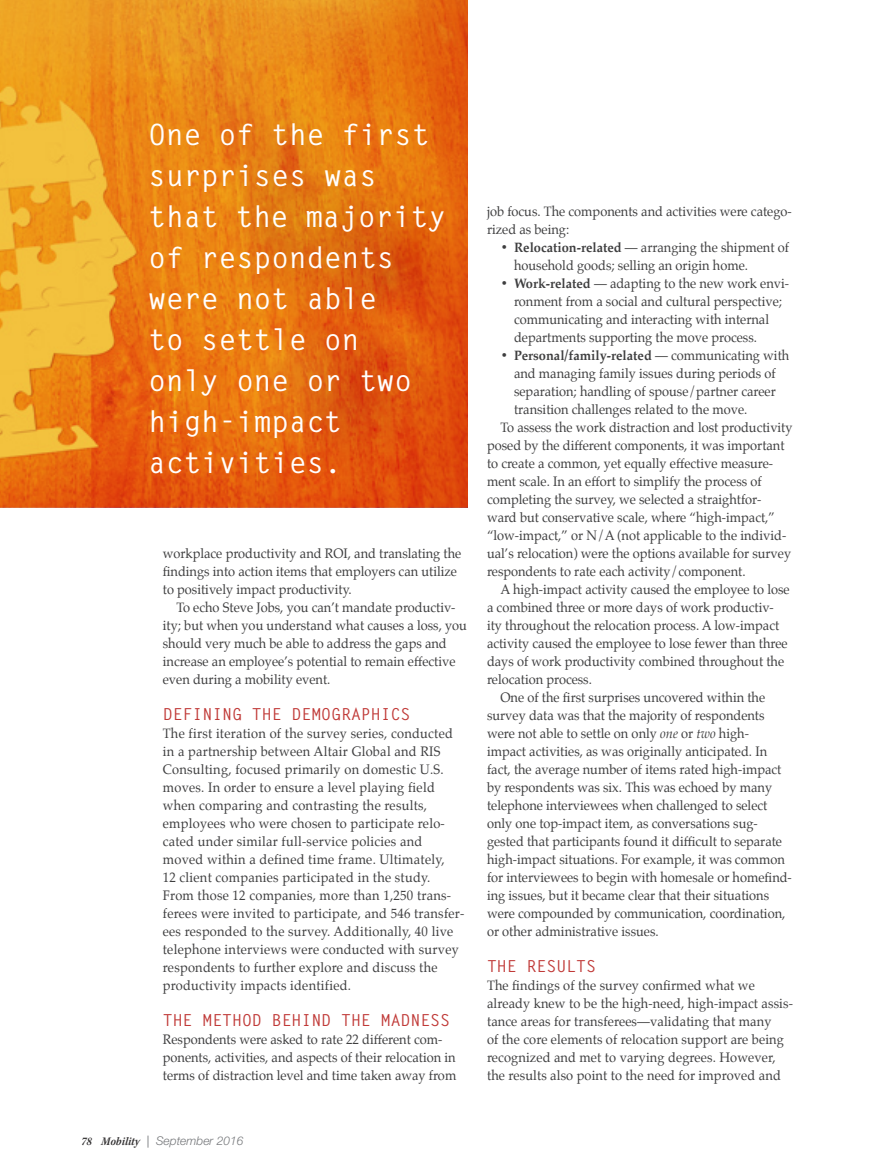
<style>
.page{position:relative;width:878px;height:1175px;background:#fff}
.page>*{position:absolute;margin:0;border:0;box-sizing:border-box;transform-origin:0 0}
.t1{font:700 29.25px/41px "Letter Gothic Std";color:#fff}
.FEATURE___Productivi{font:700 16.5px "Letter Gothic Std";color:#c03937}
.BODY___Indent{font:13.5px/18px "Palatino";color:#3e3e3f;scale:.95 1}
.BODY___No_Indent{font:13.5px/18px "Palatino";letter-spacing:.01em;color:#3e3e3f;scale:.95 1}
.t2{font:italic 300 12px "Helvetica Neue LT Std";color:#76787b}
.s1{font-weight:700}
.s2{font-style:italic}
.s3{font-family:"Kepler Std Semibold Scn It";font-weight:400;font-style:normal;color:#312f30}
.s4{font-family:"Helvetica Neue";font-weight:400;font-style:normal}
</style>
<div class="page">
<svg style="left:0;top:0;width:468px;height:507px;background:#e77b16"></svg>
<p class="t1" style="left:148px;top:115px;width:299px">One of the first surprises was that the majority of respondents were not able<br>to settle on<br>only one or two high-impact activities.</p>
<p class="BODY___Indent" style="left:163px;top:544px;width:316px">workplace productivity and ROI, and translating the findings into action items that employers can utilize to positively impact productivity.</p>
<p class="BODY___Indent" style="left:163px;top:598px;width:322px;text-indent:14px">To echo Steve Jobs, you can’t mandate productiv&shy;ity; but when you understand what causes a loss, you should very much be able to address the gaps and increase an employee’s potential to remain effective even during a mobility event.</p>
<p class="FEATURE___Productivi" style="left:163px;top:704px;width:249px">DEFINING THE DEMOGRAPHICS</p>
<p class="BODY___No_Indent" style="left:163px;top:724px;width:319px">The first iteration of the survey series, conducted in a partnership between Altair Global and RIS Consulting, focused primarily on domestic U.S. moves. In order to ensure a level playing field when comparing and contrasting the results, employees who were chosen to participate relo&shy;cated under similar full-service policies and moved within a defined time frame. Ultimately,<br>12 client companies participated in the study.<br>From those 12 companies, more than 1,250 trans&shy;ferees were invited to participate, and 546 transfer&shy;ees responded to the survey. Additionally, 40 live telephone interviews were conducted with survey respondents to further explore and discuss the productivity impacts identified.</p>
<p class="FEATURE___Productivi" style="left:163px;top:1010px;width:289px">THE METHOD BEHIND THE MADNESS</p>
<p class="BODY___No_Indent" style="left:163px;top:1030px;width:310px">Respondents were asked to rate 22 different com&shy;ponents, activities, and aspects of their relocation in terms of distraction level and time taken away from</p>
<p class="BODY___No_Indent" style="left:487px;top:202px;width:322px">job focus. The components and activities were catego&shy;rized as being:</p>
<p class="BODY___No_Indent" style="left:514px;top:238px;width:291px;text-indent:-14px"><span class="s1">• Relocation-related</span> — arranging the shipment of household goods; selling an origin home.</p>
<p class="BODY___No_Indent" style="left:514px;top:274px;width:291px;text-indent:-14px"><span class="s1">• Work-related</span> — adapting to the new work envi&shy;ronment from a social and cultural perspective; communicating and interacting with internal departments supporting the move process.</p>
<p class="BODY___No_Indent" style="left:514px;top:346px;width:291px;text-indent:-14px"><span class="s1">• Personal/family-related</span> — communicating with and managing family issues during periods of separation; handling of spouse/partner career transition challenges related to the move.</p>
<p class="BODY___Indent" style="left:487px;top:418px;width:323px;text-indent:14px">To assess the work distraction and lost productivity posed by the different components, it was important to create a common, yet equally effective measure&shy;ment scale. In an effort to simplify the process of completing the survey, we selected a straightfor&shy;ward but conservative scale, where “high-impact,” “low-impact,” or N/A (not applicable to the individ&shy;ual’s relocation) were the options available for survey respondents to rate each activity/component.</p>
<p class="BODY___Indent" style="left:487px;top:580px;width:320px;text-indent:14px">A high-impact activity caused the employee to lose a combined three or more days of work productiv&shy;ity throughout the relocation process. A low-impact activity caused the employee to lose fewer than three days of work productivity combined throughout the relocation process.</p>
<p class="BODY___Indent" style="left:487px;top:688px;width:322px;text-indent:14px">One of the first surprises uncovered within the survey data was that the majority of respondents were not able to settle on only <span class="s2">one</span> or <span class="s2">two</span> high-<br>impact activities, as was originally anticipated. In fact, the average number of items rated high-impact by respondents was six. This was echoed by many telephone interviewees when challenged to select only one top-impact item, as conversations sug&shy;gested that participants found it difficult to separate high-impact situations. For example, it was common for interviewees to begin with homesale or homefind&shy;ing issues, but it became clear that their situations were compounded by communication, coordination, or other administrative issues.</p>
<p class="FEATURE___Productivi" style="left:487px;top:956px;width:110px">THE RESULTS</p>
<p class="BODY___No_Indent" style="left:487px;top:976px;width:323px">The findings of the survey confirmed what we already knew to be the high-need, high-impact assis&shy;tance areas for transferees—validating that many<br>of the core elements of relocation support are being recognized and met to varying degrees. However, the results also point to the need for improved and</p>
<p class="t2" style="left:81px;top:1133px;width:164px"><span class="s3">78 Mobility</span> <span class="s4">|</span> September 2016</p>
</div>
